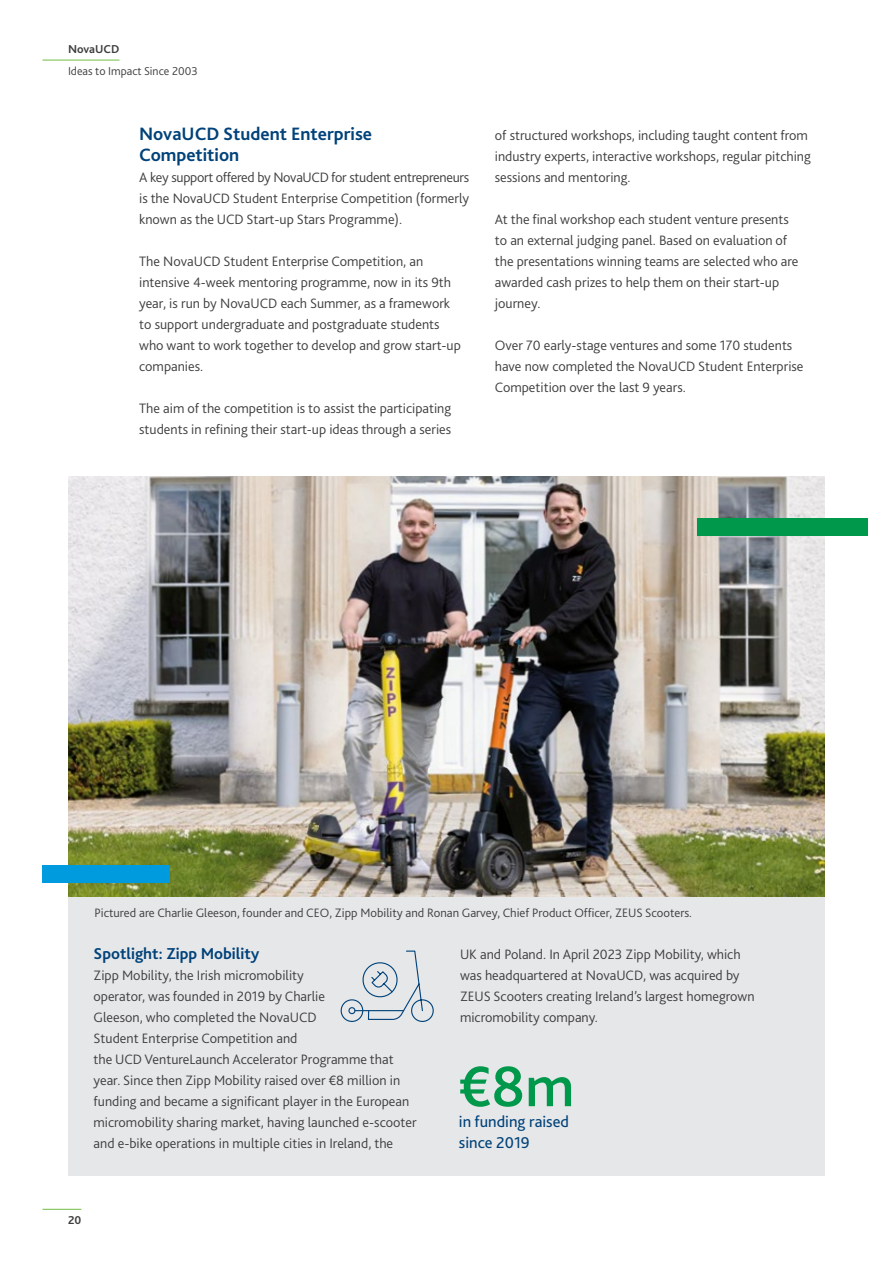
<style>
.page{position:relative;width:893px;height:1263px;background:#fff}
.page>*{position:absolute;margin:0;border:0;box-sizing:border-box;transform-origin:0 0}
.Nova_Body{font:500 60px "Bliss 2";color:#00984a}
.Nova_H2{font:700 18.75px/21px "Bliss 2";color:#004279}
.Nova_Body-2{font:16.5px/21px "Bliss 2";color:#004279}
.Nova_H3{font:700 16.5px "Bliss 2";color:#004279}
.Nova_Body-3{font:300 14.25px/21px "Bliss 2";color:#3e3e3f}
.Nova_Caption{font:300 12.75px "Bliss 2";color:#3e3e3f}
.t1{font:300 12px "Bliss 2";color:#3e3e3f}
.t2{font:700 12px "Bliss 2";color:#3e3e3f}
</style>
<div class="page">
<hr style="left:43px;top:60px;width:76px;height:1px;background:#71bf44">
<hr style="left:43px;top:1209px;width:38px;height:1px;background:#71bf44">
<div style="left:68px;top:874px;width:757px;height:302px;background:#e6e7e9"></div>
<img style="left:68px;top:476px;width:757px;height:420px">
<div style="left:43px;top:865px;width:127px;height:17px;background:#009bde"></div>
<svg style="left:340px;top:950px;width:94px;height:72px"></svg>
<div style="left:697px;top:518px;width:170px;height:17px;background:#00984a"></div>
<p class="t2" style="left:68px;top:42px;width:53px">NovaUCD</p>
<p class="t1" style="left:68px;top:63px;width:131px">Ideas to Impact Since 2003</p>
<p class="Nova_H2" style="left:139px;top:123px;width:234px">NovaUCD Student Enterprise<br>Competition</p>
<p class="Nova_Body-3" style="left:139px;top:166px;width:332px;text-align:justify">A key support offered by NovaUCD for student entrepreneurs is the NovaUCD Student Enterprise Competition (formerly known as the UCD Start-up Stars Programme).</p>
<p class="Nova_Body-3" style="left:139px;top:250px;width:323px">The NovaUCD Student Enterprise Competition, an intensive 4-week mentoring programme, now in its 9th year, is run by NovaUCD each Summer, as a framework to support undergraduate and postgraduate students who want to work together to develop and grow start-up companies.</p>
<p class="Nova_Body-3" style="left:139px;top:397px;width:314px">The aim of the competition is to assist the participating students in refining their start-up ideas through a series</p>
<p class="Nova_Body-3" style="left:495px;top:124px;width:318px">of structured workshops, including taught content from industry experts, interactive workshops, regular pitching sessions and mentoring.</p>
<p class="Nova_Body-3" style="left:495px;top:208px;width:305px">At the final workshop each student venture presents to an external judging panel. Based on evaluation of the presentations winning teams are selected who are awarded cash prizes to help them on their start-up journey.</p>
<p class="Nova_Body-3" style="left:495px;top:334px;width:310px">Over 70 early-stage ventures and some 170 students have now completed the NovaUCD Student Enterprise<br>Competition over the last 9 years.</p>
<p class="Nova_Caption" style="left:94px;top:905px;width:599px">Pictured are Charlie Gleeson, founder and CEO, Zipp Mobility and Ronan Garvey, Chief Product Officer, ZEUS Scooters.</p>
<p class="Nova_H3" style="left:94px;top:943px;width:167px">Spotlight: Zipp Mobility</p>
<p class="Nova_Body-3" style="left:94px;top:964px;width:325px">Zipp Mobility, the Irish micromobility<br>operator, was founded in 2019 by Charlie<br>Gleeson, who completed the NovaUCD<br>Student Enterprise Competition and<br>the UCD VentureLaunch Accelerator Programme that year. Since then Zipp Mobility raised over €8 million in funding and became a significant player in the European micromobility sharing market, having launched e-scooter and e-bike operations in multiple cities in Ireland, the</p>
<p class="t2" style="left:68px;top:1212px;width:15px">20</p>
<p class="Nova_Body-3" style="left:460px;top:943px;width:296px">UK and Poland. In April 2023 Zipp Mobility, which was headquartered at NovaUCD, was acquired by ZEUS Scooters creating Ireland’s largest homegrown micromobility company.</p>
<p class="Nova_Body" style="left:459px;top:1049px;width:117px">€8m</p>
<p class="Nova_Body-2" style="left:459px;top:1111px;width:112px">in funding raised since 2019</p>
</div>
